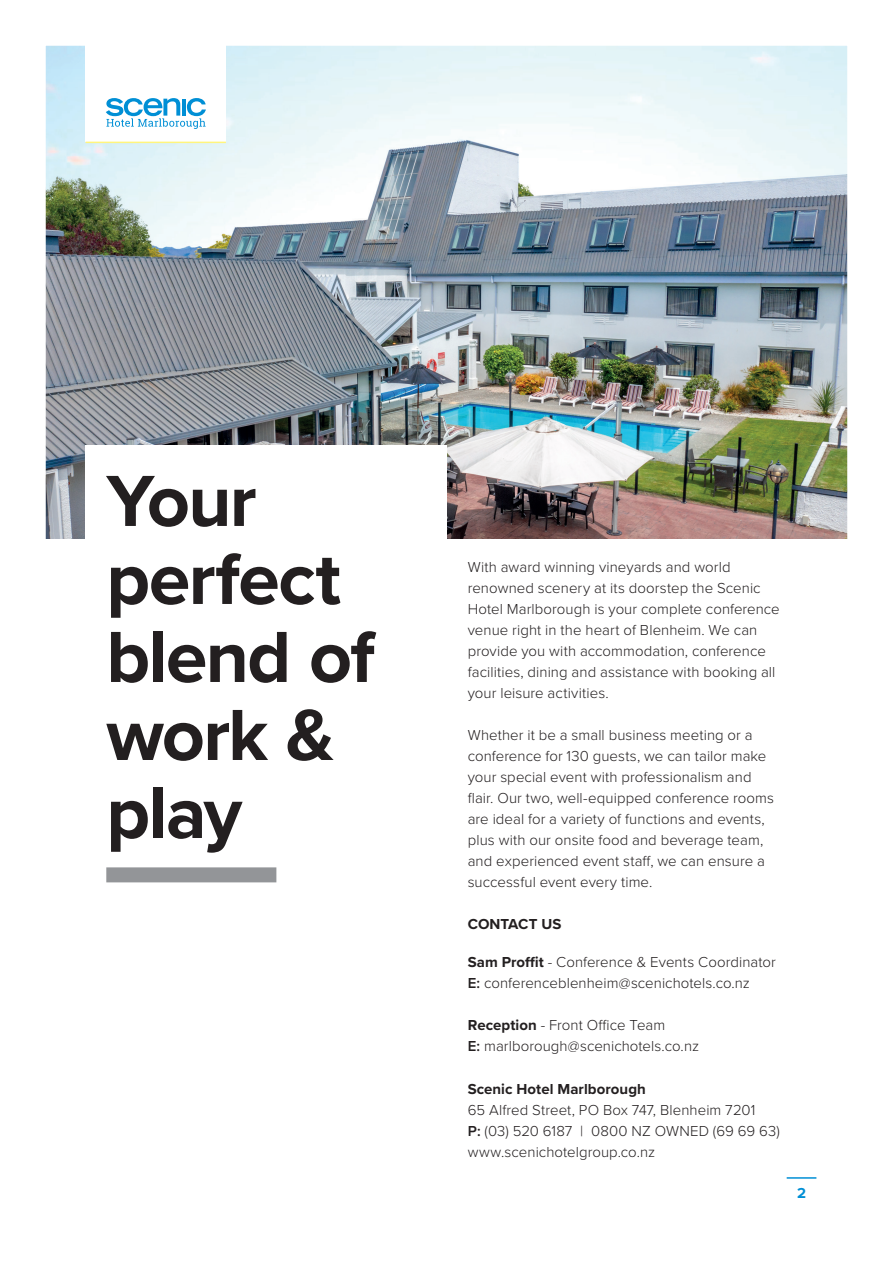
<style>
.page{position:relative;width:893px;height:1263px;background:#fff}
.page>*{position:absolute;margin:0;border:0;box-sizing:border-box;transform-origin:0 0}
.t1{font:700 75px/78px "Proxima Nova";letter-spacing:-.025em;color:#231f20}
.t2{font:300 15px/21px "Proxima Nova";letter-spacing:.005em;color:#231f20}
.t3{font:700 15px "Proxima Nova";letter-spacing:.005em;color:#231f20}
.t4{font:700 15px "Proxima Nova";color:#008fd5}
.s1{font-weight:700}
.s2{font-weight:600}
</style>
<div class="page">
<img style="left:45px;top:45px;width:803px;height:1134px">
<h1 class="t1" style="left:106px;top:460px;width:270px">Your perfect blend of work &amp; play</h1>
<p class="t2" style="left:468px;top:555px;width:314px">With award winning vineyards and world renowned scenery at its doorstep the Scenic Hotel Marlborough is your complete conference venue right in the heart of Blenheim. We can provide you with accommodation, conference facilities, dining and assistance with booking all your leisure activities.</p>
<p class="t2" style="left:468px;top:723px;width:308px">Whether it be a small business meeting or a conference for 130 guests, we can tailor make your special event with professionalism and flair. Our two, well-equipped conference rooms are ideal for a variety of functions and events, plus with our onsite food and beverage team, and experienced event staff, we can ensure a successful event every time.</p>
<p class="t3" style="left:468px;top:913px;width:95px">CONTACT US</p>
<p class="t2" style="left:468px;top:951px;width:310px"><span class="s1">Sam Proffit</span> - Conference &amp; Events Coordinator<br><span class="s2">E:</span> conferenceblenheim@scenichotels.co.nz</p>
<p class="t2" style="left:468px;top:1014px;width:233px"><span class="s1">Reception</span> - Front Office Team<br><span class="s2">E:</span> marlborough@scenichotels.co.nz</p>
<p class="t3" style="left:468px;top:1077px;width:180px">Scenic Hotel Marlborough</p>
<p class="t2" style="left:468px;top:1098px;width:314px">65 Alfred Street, PO Box 747, Blenheim 7201<br><span class="s2">P:</span> (03) 520 6187 | 0800 NZ OWNED (69 69 63) www.scenichotelgroup.co.nz</p>
<p class="t4" style="left:797px;top:1182px;width:10px">2</p>
</div>
